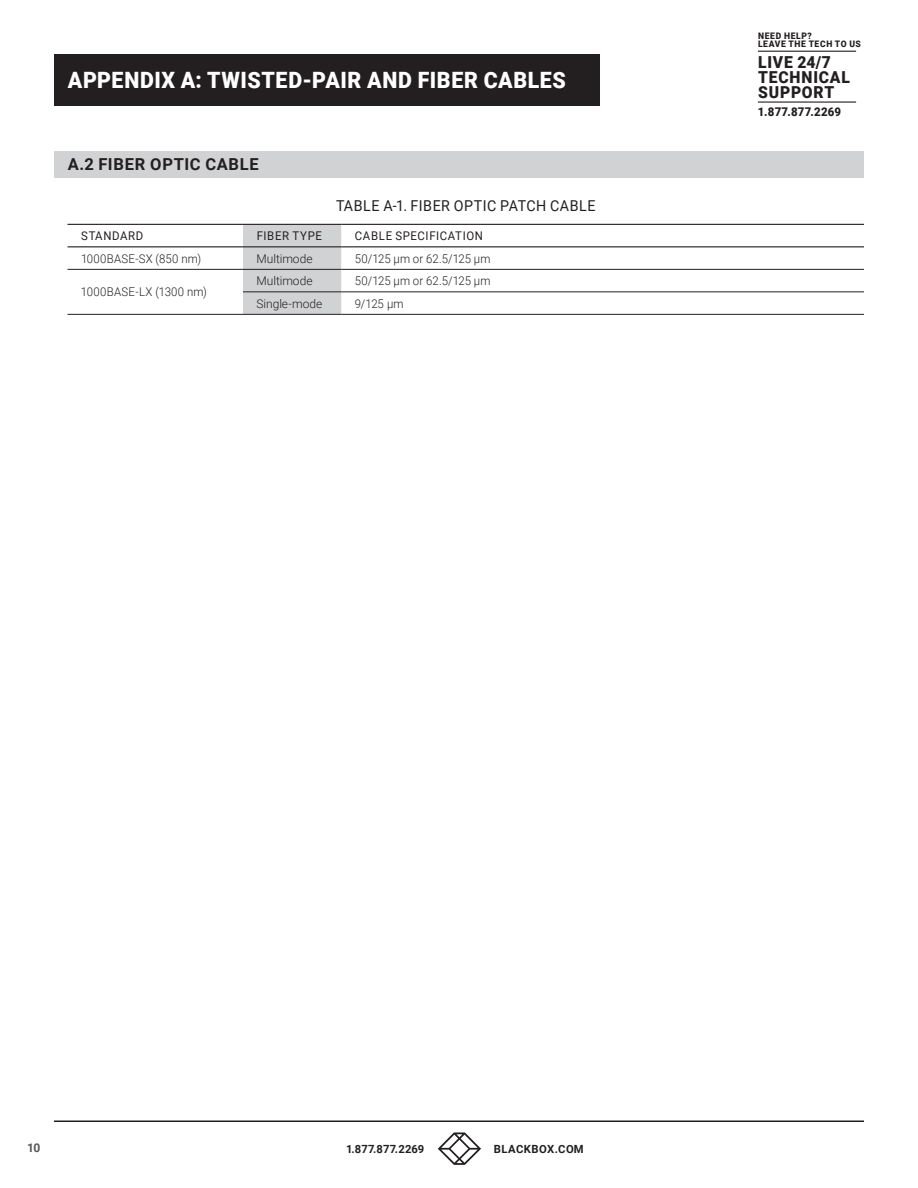
<style>
.page{position:relative;width:918px;height:1188px;background:#fff}
.page>*{position:absolute;margin:0;border:0;box-sizing:border-box;transform-origin:0 0}
.t1{font:900 22.5px "Roboto";letter-spacing:.03em;color:#fff;scale:.95 1}
.t2{font:900 16.5px/15px "Roboto";letter-spacing:.05em;color:#231f20;scale:.95 1}
.t3{font:700 16.5px "Roboto";letter-spacing:.04em;color:#231f20}
.t4{font:15px "Roboto";letter-spacing:.035em;color:#231f20;scale:.95 1}
.t5{font:300 12px "Roboto";color:#231f20;scale:.95 1}
.t6{font:300 12px "Roboto";letter-spacing:.025em;color:#231f20;scale:.95 1}
.t7{font:12px "Roboto";letter-spacing:.055em;color:#231f20;scale:.95 1}
.t8{font:300 12px "Roboto";color:#231f20}
.t9{font:900 12px "Roboto";letter-spacing:.02em;color:#231f20;scale:.95 1}
.t10{font:700 12px "Roboto";color:#57585a}
.t11{font:700 11.25px "Roboto";letter-spacing:.02em;color:#231f20}
.t12{font:700 11.25px "Roboto";letter-spacing:.045em;color:#231f20}
.t13{font:900 9px/8.6px "Roboto";letter-spacing:.08em;color:#231f20;scale:.95 1}
</style>
<div class="page">
<hr style="left:54px;top:1120px;width:810px;height:2px;background:#231f20">
<hr style="left:758px;top:51px;width:98px;height:1px;background:#231f20">
<hr style="left:758px;top:101px;width:98px;height:2px;background:#231f20">
<svg style="left:438px;top:1132px;width:43px;height:33px"></svg>
<div style="left:54px;top:54px;width:545px;height:52px;background:#231f20"></div>
<div style="left:54px;top:151px;width:810px;height:26px;background:#d1d2d4"></div>
<div style="left:243px;top:225px;width:98px;height:89px;background:#d1d2d4"></div>
<hr style="left:243px;top:269px;width:98px;height:1px;background:#231f20">
<hr style="left:341px;top:269px;width:523px;height:1px;background:#231f20">
<hr style="left:243px;top:292px;width:98px;height:1px;background:#231f20">
<hr style="left:341px;top:292px;width:523px;height:1px;background:#231f20">
<hr style="left:243px;top:314px;width:98px;height:1px;background:#231f20">
<hr style="left:341px;top:314px;width:523px;height:1px;background:#231f20">
<hr style="left:243px;top:246px;width:98px;height:1px;background:#231f20">
<hr style="left:341px;top:246px;width:523px;height:1px;background:#231f20">
<hr style="left:68px;top:224px;width:175px;height:1px;background:#231f20">
<hr style="left:243px;top:224px;width:98px;height:1px;background:#231f20">
<hr style="left:341px;top:224px;width:523px;height:1px;background:#231f20">
<hr style="left:68px;top:246px;width:175px;height:1px;background:#231f20">
<hr style="left:68px;top:269px;width:175px;height:1px;background:#231f20">
<hr style="left:68px;top:314px;width:175px;height:1px;background:#231f20">
<h1 class="t1" style="left:68px;top:65px;width:526px">APPENDIX A: TWISTED-PAIR AND FIBER CABLES</h1>
<h2 class="t3" style="left:68px;top:153px;width:192px">A.2 FIBER OPTIC CABLE</h2>
<p class="t4" style="left:336px;top:195px;width:275px">TABLE A-1. FIBER OPTIC PATCH CABLE</p>
<p class="t7" style="left:81px;top:227px;width:67px">STANDARD</p>
<p class="t7" style="left:257px;top:227px;width:70px">FIBER TYPE</p>
<p class="t7" style="left:355px;top:227px;width:136px">CABLE SPECIFICATION</p>
<p class="t6" style="left:81px;top:250px;width:128px">1000BASE-SX (850 nm)</p>
<p class="t8" style="left:256px;top:250px;width:58px">Multimode</p>
<p class="t5" style="left:355px;top:250px;width:145px">50/125 µm or 62.5/125 µm</p>
<p class="t6" style="left:81px;top:284px;width:134px">1000BASE-LX (1300 nm)</p>
<p class="t8" style="left:256px;top:272px;width:58px">Multimode</p>
<p class="t5" style="left:355px;top:272px;width:145px">50/125 µm or 62.5/125 µm</p>
<p class="t8" style="left:256px;top:295px;width:67px">Single-mode</p>
<p class="t5" style="left:355px;top:295px;width:53px">9/125 µm</p>
<p class="t13" style="left:758px;top:31px;width:110px">NEED HELP?<br>LEAVE THE TECH TO US</p>
<h2 class="t2" style="left:758px;top:54px;width:98px">LIVE 24/7<br>TECHNICAL<br>SUPPORT</h2>
<p class="t9" style="left:758px;top:103px;width:89px">1.877.877.2269</p>
<p class="t10" style="left:27px;top:1139px;width:15px">10</p>
<p class="t11" style="left:346px;top:1141px;width:80px">1.877.877.2269</p>
<p class="t12" style="left:494px;top:1141px;width:91px">BLACKBOX.COM</p>
</div>
